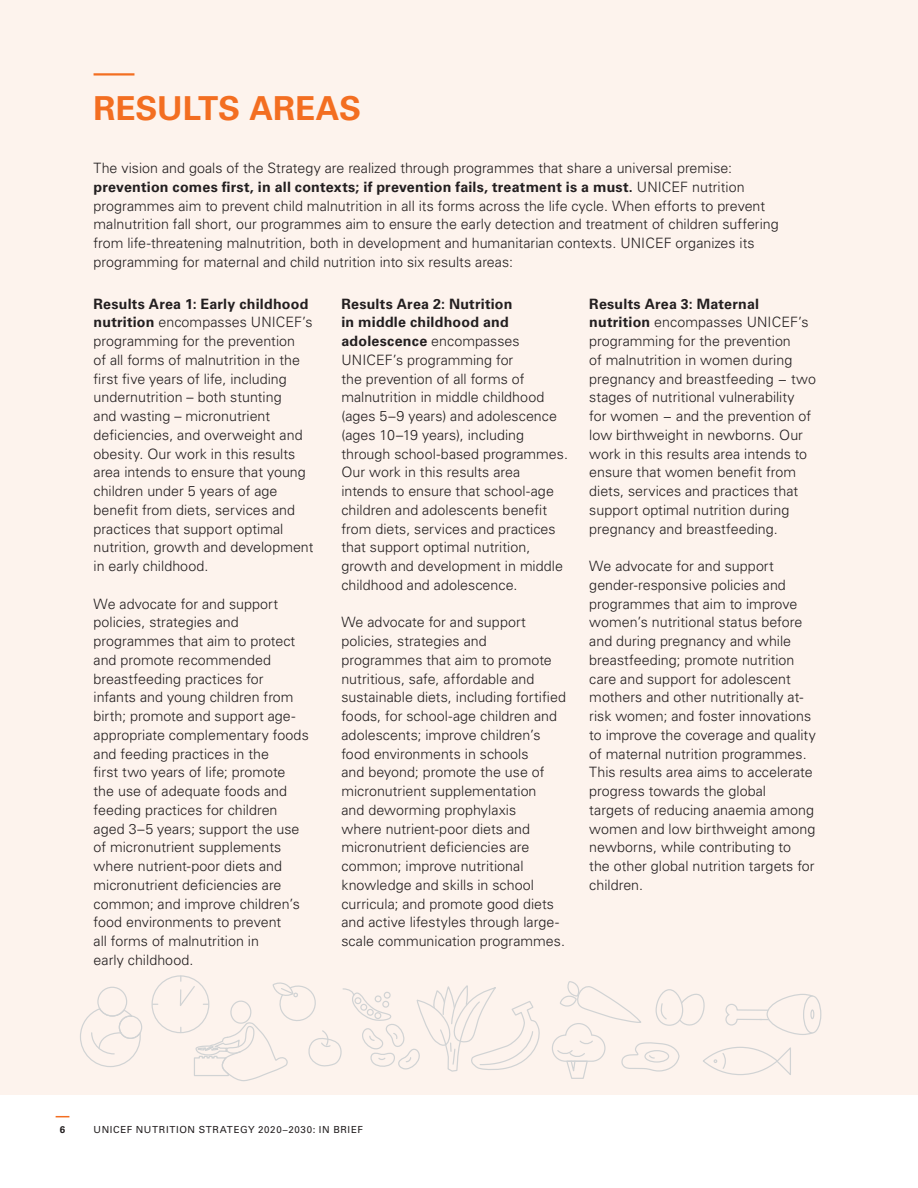
<style>
.page{position:relative;width:918px;height:1188px;background:#fff}
.page>*{position:absolute;margin:0;border:0;box-sizing:border-box;transform-origin:0 0}
.chapter_headings_ora{font:700 33px "Univers LT Std";letter-spacing:-.005em;color:#f36e21}
.copy{font:300 14.25px/18.8px "Univers LT Std";color:#231f20}
.t1{font:9.75px "Univers LT Std";letter-spacing:.065em;color:#231f20}
.t2{font:700 9.75px "Univers LT Std";color:#231f20}
.s1{font-weight:700}
</style>
<div class="page">
<svg style="left:56px;top:1116px;width:13px;height:1px"></svg>
<div style="left:0;top:0;width:918px;height:1094px;background:#fdf3ed"></div>
<svg style="left:725px;top:994px;width:89px;height:41px"></svg>
<div style="left:803px;top:995px;width:18px;height:39px;border:1px solid #d1d3d4;border-radius:50%"></div>
<div style="left:810px;top:1009px;width:4px;height:10px;border:1px solid #d1d3d4;border-radius:50%"></div>
<div style="left:703px;top:1047px;width:75px;height:28px;border:1px solid #d1d3d4;border-radius:50%"></div>
<svg style="left:775px;top:1047px;width:16px;height:28px"></svg>
<svg style="left:714px;top:1052px;width:12px;height:18px"></svg>
<svg style="left:552px;top:981px;width:155px;height:98px"></svg>
<svg style="left:80px;top:986px;width:63px;height:81px"></svg>
<svg style="left:179px;top:976px;width:361px;height:105px"></svg>
<hr style="left:94px;top:73px;width:40px;height:3px;background:#f36e21">
<p class="chapter_headings_ora" style="left:94px;top:89px;width:269px">RESULTS AREAS</p>
<p class="copy" style="left:94px;top:159px;width:640px">The vision and goals of the Strategy are realized through programmes that share a universal premise:</p>
<p class="copy" style="left:94px;top:178px;width:687px"><span class="s1">prevention comes first, in all contexts; if prevention fails, treatment is a must.</span> UNICEF nutrition programmes aim to prevent child malnutrition in all its forms across the life cycle. When efforts to prevent malnutrition fall short, our programmes aim to ensure the early detection and treatment of children suffering from life-threatening malnutrition, both in development and humanitarian contexts. UNICEF organizes its programming for maternal and child nutrition into six results areas:</p>
<p class="copy" style="left:94px;top:294px;width:221px"><span class="s1">Results Area 1: Early childhood nutrition</span> encompasses UNICEF’s programming for the prevention<br>of all forms of malnutrition in the first five years of life, including undernutrition – both stunting<br>and wasting – micronutrient deficiencies, and overweight and obesity. Our work in this results area intends to ensure that young children under 5 years of age benefit from diets, services and practices that support optimal nutrition, growth and development in early childhood.</p>
<p class="copy" style="left:94px;top:594px;width:217px">We advocate for and support policies, strategies and programmes that aim to protect and promote recommended breastfeeding practices for infants and young children from birth; promote and support age&shy;appropriate complementary foods and feeding practices in the<br>first two years of life; promote the use of adequate foods and feeding practices for children aged 3–5 years; support the use of micronutrient supplements where nutrient-poor diets and micronutrient deficiencies are common; and improve children’s food environments to prevent<br>all forms of malnutrition in<br>early childhood.</p>
<p class="copy" style="left:341px;top:294px;width:228px"><span class="s1">Results Area 2: Nutrition<br>in middle childhood and adolescence</span> encompasses<br>UNICEF’s programming for<br>the prevention of all forms of malnutrition in middle childhood (ages 5–9 years) and adolescence (ages 10–19 years), including through school-based programmes.<br>Our work in this results area intends to ensure that school-age children and adolescents benefit from diets, services and practices that support optimal nutrition, growth and development in middle childhood and adolescence.</p>
<p class="copy" style="left:341px;top:613px;width:226px">We advocate for and support policies, strategies and programmes that aim to promote nutritious, safe, affordable and sustainable diets, including fortified foods, for school-age children and adolescents; improve children’s food environments in schools<br>and beyond; promote the use of micronutrient supplementation<br>and deworming prophylaxis<br>where nutrient-poor diets and micronutrient deficiencies are common; improve nutritional knowledge and skills in school curricula; and promote good diets and active lifestyles through large&shy;scale communication programmes.</p>
<p class="copy" style="left:589px;top:294px;width:228px"><span class="s1">Results Area 3: Maternal nutrition</span> encompasses UNICEF’s programming for the prevention<br>of malnutrition in women during pregnancy and breastfeeding − two stages of nutritional vulnerability<br>for women − and the prevention of low birthweight in newborns. Our work in this results area intends to ensure that women benefit from diets, services and practices that support optimal nutrition during pregnancy and breastfeeding.</p>
<p class="copy" style="left:589px;top:557px;width:228px">We advocate for and support gender-responsive policies and programmes that aim to improve women’s nutritional status before and during pregnancy and while breastfeeding; promote nutrition care and support for adolescent mothers and other nutritionally at&shy;risk women; and foster innovations to improve the coverage and quality of maternal nutrition programmes.<br>This results area aims to accelerate progress towards the global<br>targets of reducing anaemia among women and low birthweight among newborns, while contributing to<br>the other global nutrition targets for children.</p>
<p class="t2" style="left:60px;top:1124px;width:7px">6</p>
<p class="t1" style="left:94px;top:1124px;width:271px">UNICEF NUTRITION STRATEGY 2020–2030: IN BRIEF</p>
</div>
